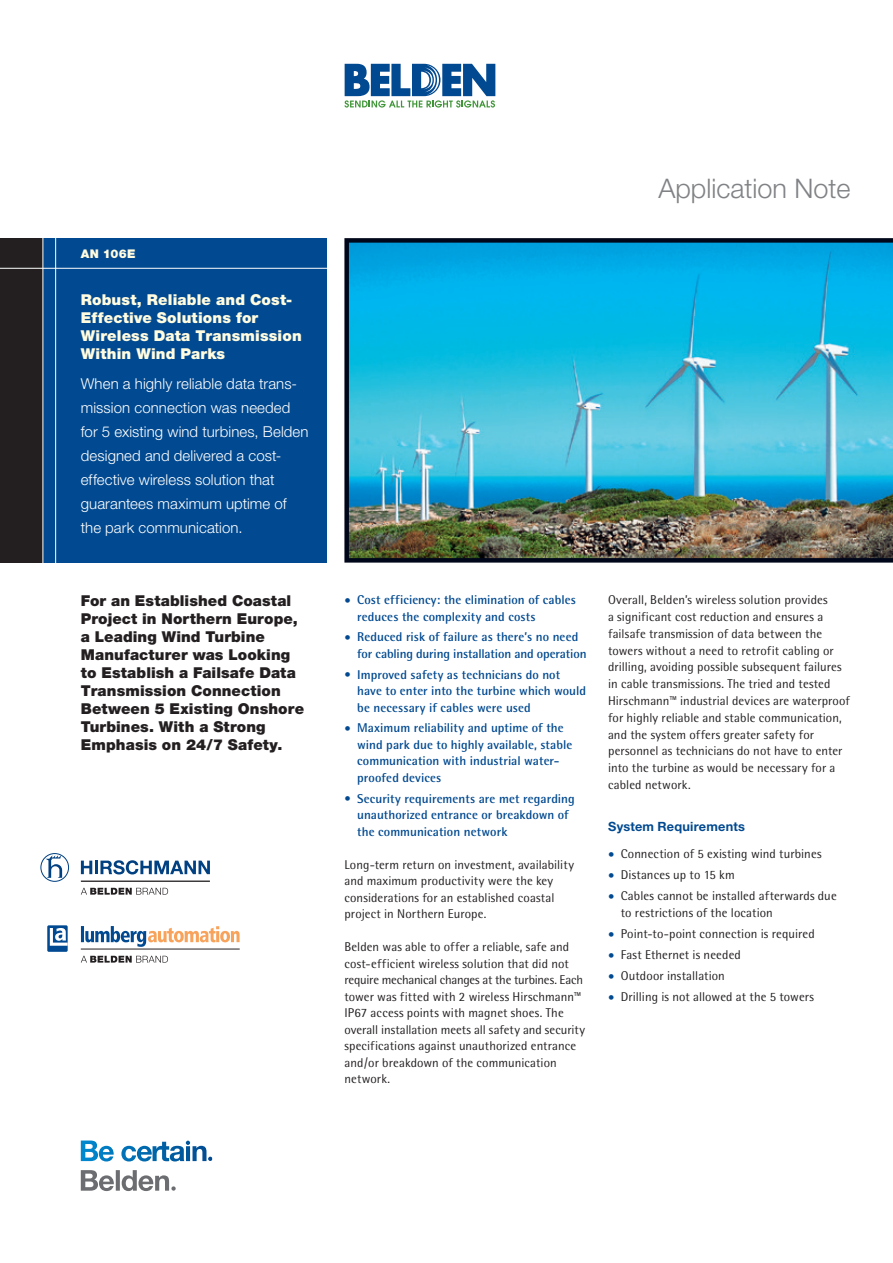
<style>
.page{position:relative;width:893px;height:1263px;background:#fff}
.page>*{position:absolute;margin:0;border:0;box-sizing:border-box;transform-origin:0 0}
.t1{font:300 27px "Helvetica Neue";color:#808285}
.t2{font:900 15px/18px "Helvetica Neue";letter-spacing:.005em;color:#231f20}
.t3{font:300 15px/24px "Helvetica Neue";letter-spacing:.005em;color:#fff}
.t4{font:900 15px/18px "Helvetica Neue";letter-spacing:.01em;color:#fffce0}
.t5{font:12.75px/16.8px "Rotis Semi Sans";letter-spacing:.005em;color:#231f20}
.t6{font:700 12.75px/16.5px "Rotis Semi Sans";letter-spacing:.005em;color:#014990}
.t7{font:700 12.75px "Helvetica Neue";letter-spacing:.015em;color:#014990}
.t8{font:900 12px "Helvetica Neue";letter-spacing:.02em;color:#fffce0}
.s1{font-weight:400}
.s2{color:#014990}
</style>
<div class="page">
<div style="left:43px;top:238px;width:284px;height:325px;background:#014990"></div>
<div style="left:0;top:238px;width:43px;height:325px;background:#231f20"></div>
<hr style="left:43px;top:234px;width:1px;height:340px;background:#fff">
<hr style="left:55px;top:234px;width:1px;height:340px;background:#fff">
<hr style="left:0;top:268px;width:327px;height:1px;background:#fff">
<svg style="left:344px;top:64px;width:151px;height:44px"></svg>
<img style="left:344px;top:238px;width:549px;height:325px">
<svg style="left:81px;top:1170px;width:95px;height:21px"></svg>
<svg style="left:81px;top:1140px;width:131px;height:21px"></svg>
<svg style="left:81px;top:956px;width:87px;height:6px"></svg>
<hr style="left:81px;top:949px;width:159px;height:1px;background:#231f20">
<svg style="left:81px;top:926px;width:159px;height:21px"></svg>
<div style="left:47px;top:925px;width:21px;height:27px;background:#014990"></div>
<svg style="left:50px;top:928px;width:18px;height:18px"></svg>
<svg style="left:81px;top:888px;width:87px;height:7px"></svg>
<svg style="left:40px;top:853px;width:29px;height:29px"></svg>
<svg style="left:81px;top:860px;width:129px;height:14px"></svg>
<hr style="left:81px;top:880px;width:129px;height:2px;background:#231f20">
<p class="t8" style="left:81px;top:246px;width:56px">AN 106E</p>
<p class="t4" style="left:81px;top:290px;width:222px">Robust, Reliable and Cost-<br>Effective Solutions for<br>Wireless Data Transmission<br>Within Wind Parks</p>
<p class="t3" style="left:81px;top:372px;width:229px">When a highly reliable data trans&shy;mission connection was needed for 5 existing wind turbines, Belden designed and delivered a cost&shy;effective wireless solution that guarantees maximum uptime of the park communication.</p>
<h1 class="t1" style="left:658px;top:172px;width:194px">Application Note</h1>
<p class="t2" style="left:81px;top:592px;width:225px">For an Established Coastal<br>Project in Northern Europe, a Leading Wind Turbine<br>Manufacturer was Looking to Establish a Failsafe Data<br>Transmission Connection<br>Between 5 Existing Onshore<br>Turbines. With a Strong<br>Emphasis on 24/7 Safety.</p>
<p class="t6" style="left:357px;top:591px;width:220px;text-indent:-13px"><span class="s1">•</span> Cost efficiency: the elimination of cables reduces the complexity and costs</p>
<p class="t6" style="left:357px;top:629px;width:231px;text-indent:-13px"><span class="s1">•</span> Reduced risk of failure as there’s no need for cabling during installation and operation</p>
<p class="t6" style="left:357px;top:666px;width:230px;text-indent:-13px"><span class="s1">•</span> Improved safety as technicians do not have to enter into the turbine which would be necessary if cables were used</p>
<p class="t6" style="left:357px;top:720px;width:217px;text-indent:-13px"><span class="s1">•</span> Maximum reliability and uptime of the wind park due to highly available, stable communication with industrial water&shy;proofed devices</p>
<p class="t6" style="left:357px;top:790px;width:219px;text-indent:-13px"><span class="s1">•</span> Security requirements are met regarding unauthorized entrance or breakdown of the communication network</p>
<p class="t5" style="left:344px;top:856px;width:231px">Long-term return on investment, availability and maximum productivity were the key considerations for an established coastal project in Northern Europe.</p>
<p class="t5" style="left:344px;top:938px;width:242px">Belden was able to offer a reliable, safe and cost-efficient wireless solution that did not require mechanical changes at the turbines. Each tower was fitted with 2 wireless Hirschmann™ IP67 access points with magnet shoes. The overall installation meets all safety and security specifications against unauthorized entrance and/or breakdown of the communication network.</p>
<p class="t5" style="left:608px;top:591px;width:243px">Overall, Belden’s wireless solution provides<br>a significant cost reduction and ensures a failsafe transmission of data between the towers without a need to retrofit cabling or drilling, avoiding possible subsequent failures in cable transmissions. The tried and tested Hirschmann™ industrial devices are waterproof for highly reliable and stable communication, and the system offers greater safety for personnel as technicians do not have to enter into the turbine as would be necessary for a cabled network.</p>
<p class="t7" style="left:608px;top:818px;width:138px">System Requirements</p>
<p class="t5" style="left:608px;top:845px;width:215px"><span class="s2">•</span> Connection of 5 existing wind turbines</p>
<p class="t5" style="left:608px;top:866px;width:128px"><span class="s2">•</span> Distances up to 15 km</p>
<p class="t5" style="left:621px;top:887px;width:217px;text-indent:-13px"><span class="s2">•</span> Cables cannot be installed afterwards due to restrictions of the location</p>
<p class="t5" style="left:608px;top:925px;width:208px"><span class="s2">•</span> Point-to-point connection is required</p>
<p class="t5" style="left:608px;top:946px;width:134px"><span class="s2">•</span> Fast Ethernet is needed</p>
<p class="t5" style="left:608px;top:967px;width:118px"><span class="s2">•</span> Outdoor installation</p>
<p class="t5" style="left:608px;top:988px;width:207px"><span class="s2">•</span> Drilling is not allowed at the 5 towers</p>
</div>
